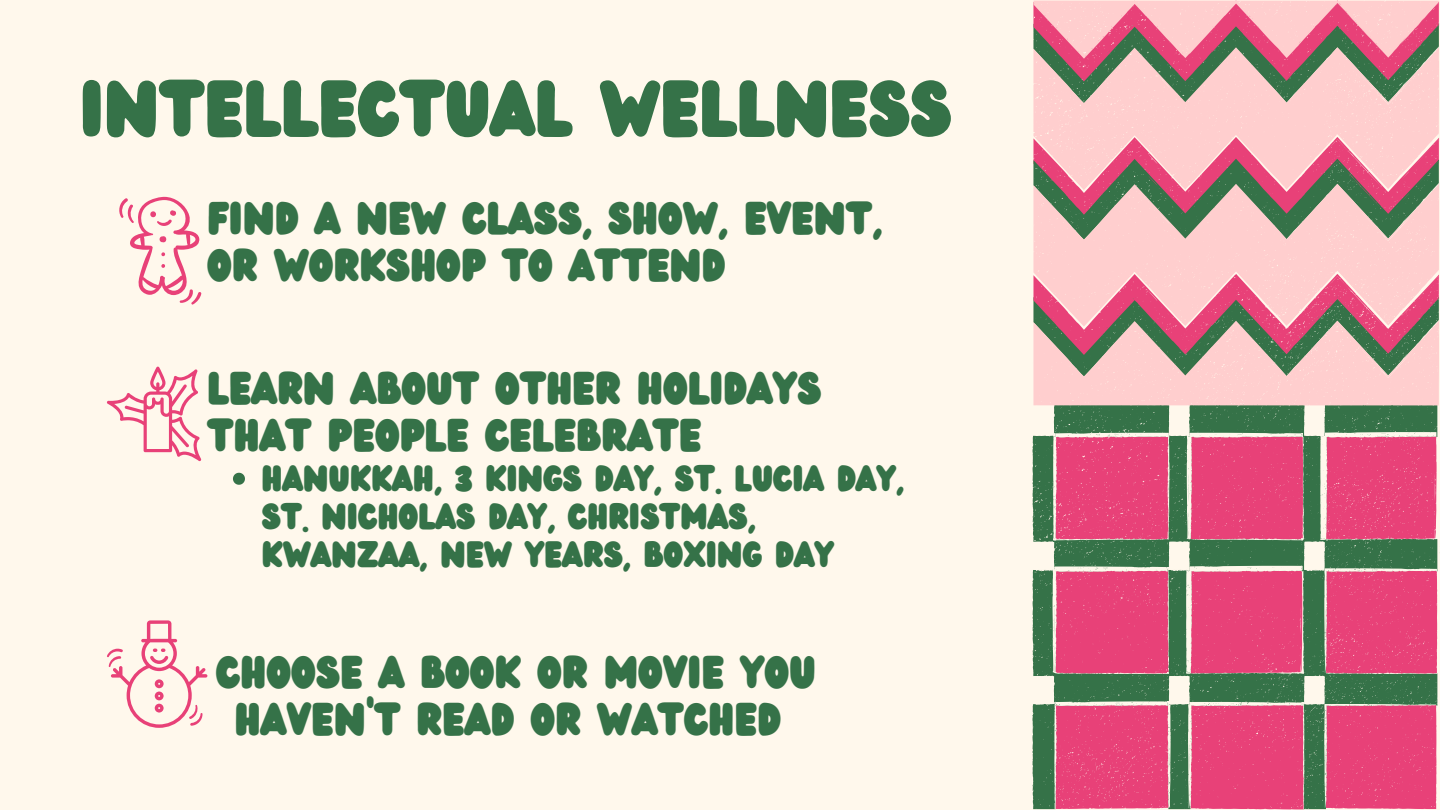
<style>
.page{position:relative;width:1440px;height:810px;background:#fff8ec}
.page>*{position:absolute;margin:0;border:0;box-sizing:border-box;transform-origin:0 0}
.t1{font:69px "Wedges";color:#357248}
.t2{font:40px/47.2px "Wedges";color:#357248}
.t3{font:32px/38.2px "Wedges";color:#357248}
</style>
<div class="page">
<svg style="left:1032px;top:406px;width:405px;height:403px;background:#b75f75"></svg>
<div style="left:1033px;top:103px;width:406px;height:29px;background:#ffcece"></div>
<svg style="left:1033px;top:132px;width:407px;height:52px;background:#e2a0a9"></svg>
<svg style="left:1033px;top:184px;width:406px;height:85px;background:#cfada8"></svg>
<svg style="left:1033px;top:269px;width:406px;height:137px;background:#daa7aa"></svg>
<svg style="left:1033px;top:0;width:407px;height:103px;background:#d09da0"></svg>
<svg style="left:107px;top:620px;width:100px;height:108px"></svg>
<svg style="left:107px;top:367px;width:94px;height:94px"></svg>
<svg style="left:119px;top:197px;width:82px;height:108px"></svg>
<svg style="left:233px;top:473px;width:12px;height:12px"></svg>
<h1 class="t1" style="left:80px;top:58px;width:873px">INTELLECTUAL WELLNESS</h1>
<p class="t2" style="left:207px;top:196px;width:677px">FIND A NEW CLASS, SHOW, EVENT,<br>OR WORKSHOP TO ATTEND</p>
<p class="t2" style="left:207px;top:366px;width:616px">LEARN ABOUT OTHER HOLIDAYS<br>THAT PEOPLE CELEBRATE</p>
<p class="t3" style="left:262px;top:460px;width:644px">HANUKKAH, 3 KINGS DAY, ST. LUCIA DAY,<br>ST. NICHOLAS DAY, CHRISTMAS,<br>KWANZAA, NEW YEARS, BOXING DAY</p>
<p class="t2" style="left:216px;top:650px;width:601px;text-align:center">CHOOSE A BOOK OR MOVIE YOU<br>HAVEN'T READ OR WATCHED</p>
</div>
